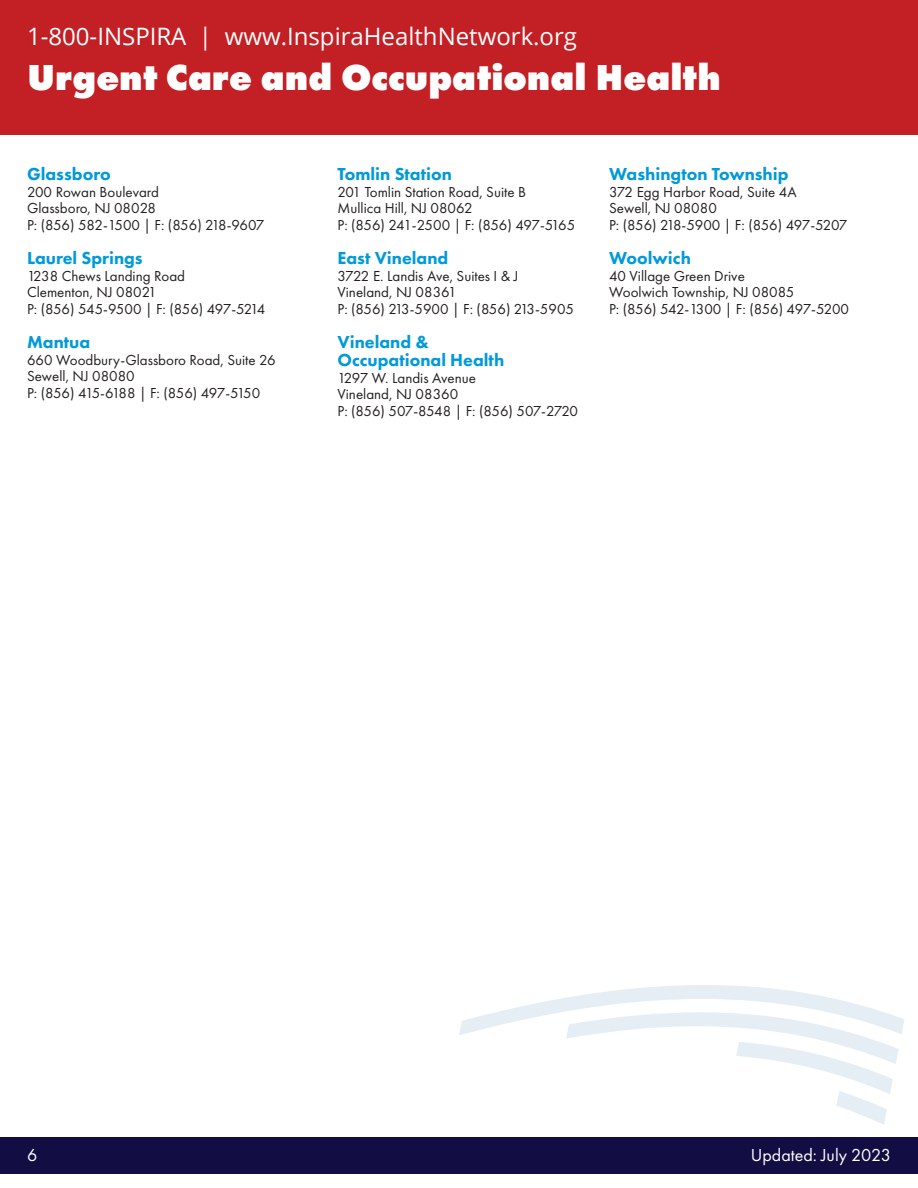
<style>
.page{position:relative;width:918px;height:1188px;background:#fff}
.page>*{position:absolute;margin:0;border:0;box-sizing:border-box;transform-origin:0 0}
.t1{font:800 37.5px "Futura PT";color:#fff}
.t2{font:24px "Open Sans";color:#fff}
.t3{font:800 18px/18px "Futura PT";color:#009ada}
.t4{font:18px "Futura PT";color:#fff}
.t5{font:15px/16.5px "Futura PT";color:#231f20}
</style>
<div class="page">
<div style="left:0;top:1137px;width:918px;height:37px;background:#120d43"></div>
<svg style="left:459px;top:985px;width:445px;height:140px"></svg>
<div style="left:0;top:0;width:918px;height:135px;background:#c32025"></div>
<h2 class="t2" style="left:27px;top:20px;width:552px">1-800-INSPIRA | www.InspiraHealthNetwork.org</h2>
<h1 class="t1" style="left:27px;top:54px;width:695px">Urgent Care and Occupational Health</h1>
<p class="t3" style="left:27px;top:165px;width:85px">Glassboro</p>
<p class="t5" style="left:27px;top:183px;width:239px">200 Rowan Boulevard<br>Glassboro, NJ 08028<br>P: (856) 582-1500 | F: (856) 218-9607</p>
<p class="t3" style="left:27px;top:249px;width:117px">Laurel Springs</p>
<p class="t5" style="left:27px;top:267px;width:240px">1238 Chews Landing Road<br>Clementon, NJ 08021<br>P: (856) 545-9500 | F: (856) 497-5214</p>
<p class="t3" style="left:27px;top:333px;width:65px">Mantua</p>
<p class="t5" style="left:27px;top:351px;width:250px">660 Woodbury-Glassboro Road, Suite 26<br>Sewell, NJ 08080<br>P: (856) 415-6188 | F: (856) 497-5150</p>
<p class="t3" style="left:338px;top:165px;width:116px">Tomlin Station</p>
<p class="t5" style="left:338px;top:183px;width:239px">201 Tomlin Station Road, Suite B<br>Mullica Hill, NJ 08062<br>P: (856) 241-2500 | F: (856) 497-5165</p>
<p class="t3" style="left:338px;top:249px;width:112px">East Vineland</p>
<p class="t5" style="left:338px;top:267px;width:238px">3722 E. Landis Ave, Suites I &amp; J<br>Vineland, NJ 08361<br>P: (856) 213-5900 | F: (856) 213-5905</p>
<p class="t3" style="left:338px;top:333px;width:168px">Vineland &amp;<br>Occupational Health</p>
<p class="t5" style="left:338px;top:369px;width:242px">1297 W. Landis Avenue<br>Vineland, NJ 08360<br>P: (856) 507-8548 | F: (856) 507-2720</p>
<p class="t3" style="left:609px;top:165px;width:181px">Washington Township</p>
<p class="t5" style="left:609px;top:183px;width:240px">372 Egg Harbor Road, Suite 4A<br>Sewell, NJ 08080<br>P: (856) 218-5900 | F: (856) 497-5207</p>
<p class="t3" style="left:609px;top:249px;width:83px">Woolwich</p>
<p class="t5" style="left:609px;top:267px;width:241px">40 Village Green Drive<br>Woolwich Township, NJ 08085<br>P: (856) 542-1300 | F: (856) 497-5200</p>
<p class="t4" style="left:27px;top:1144px;width:12px">6</p>
<p class="t4" style="left:751px;top:1144px;width:142px">Updated: July 2023</p>
</div>
